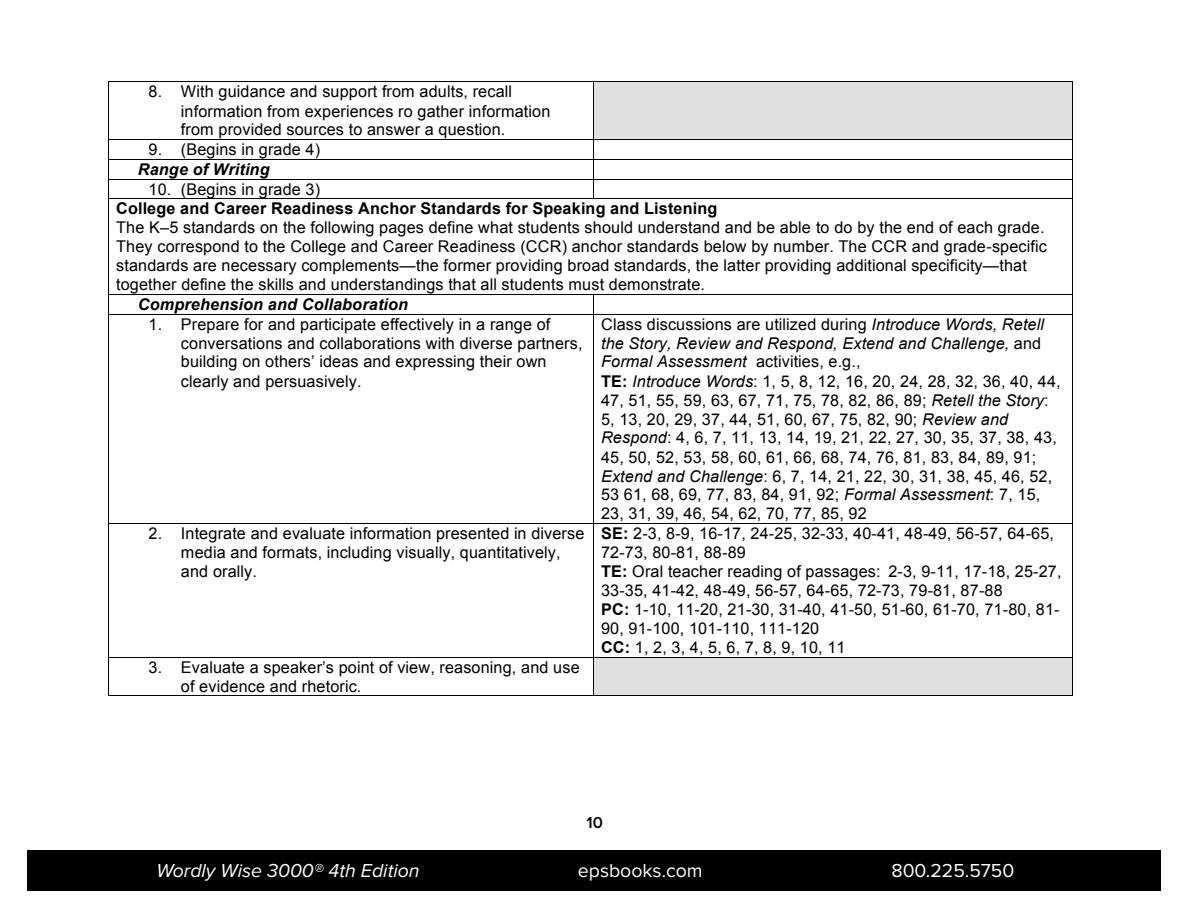
<style>
.page{position:relative;width:1188px;height:918px;background:#fff}
.page>*{position:absolute;margin:0;border:0;box-sizing:border-box;transform-origin:0 0}
.t1{font:italic 19.5px "Proxima Nova";color:#fff}
.t2{font:19.5px "Proxima Nova";color:#fff}
.t3{font:600 16.5px "Proxima Nova";color:#000}
.t4{font:16.2px/18.9px "Arial";letter-spacing:.01em;color:#000}
.t5{font:700 16.2px "Arial";letter-spacing:.01em;color:#000}
.t6{font:italic 700 16.2px "Arial";letter-spacing:.01em;color:#000}
.s1{font-style:italic}
.s2{font-weight:700}
</style>
<div class="page">
<div style="left:27px;top:851px;width:1134px;height:40px;background:#000"></div>
<div style="left:594px;top:82px;width:478px;height:57px;background:#e0e0e0"></div>
<hr style="left:109px;top:82px;width:484px;height:1px;background:#000">
<hr style="left:594px;top:82px;width:478px;height:1px;background:#000">
<hr style="left:108px;top:82px;width:1px;height:57px;background:#000">
<hr style="left:593px;top:82px;width:1px;height:57px;background:#000">
<hr style="left:1072px;top:82px;width:1px;height:57px;background:#000">
<hr style="left:109px;top:139px;width:484px;height:1px;background:#000">
<hr style="left:594px;top:139px;width:478px;height:1px;background:#000">
<hr style="left:109px;top:159px;width:484px;height:1px;background:#000">
<hr style="left:594px;top:159px;width:478px;height:1px;background:#000">
<hr style="left:109px;top:179px;width:484px;height:1px;background:#000">
<hr style="left:594px;top:179px;width:478px;height:1px;background:#000">
<svg style="left:108px;top:139px;width:1px;height:60px"></svg>
<hr style="left:109px;top:199px;width:484px;height:1px;background:#000">
<svg style="left:593px;top:139px;width:1px;height:60px"></svg>
<hr style="left:594px;top:199px;width:478px;height:1px;background:#000">
<svg style="left:1072px;top:139px;width:1px;height:60px"></svg>
<hr style="left:108px;top:199px;width:1px;height:95px;background:#000">
<hr style="left:1072px;top:199px;width:1px;height:95px;background:#000">
<hr style="left:109px;top:294px;width:484px;height:1px;background:#000">
<hr style="left:594px;top:294px;width:478px;height:1px;background:#000">
<svg style="left:108px;top:294px;width:1px;height:21px"></svg>
<hr style="left:109px;top:314px;width:484px;height:1px;background:#000">
<svg style="left:593px;top:294px;width:1px;height:21px"></svg>
<hr style="left:594px;top:314px;width:478px;height:1px;background:#000">
<svg style="left:1072px;top:294px;width:1px;height:21px"></svg>
<hr style="left:108px;top:315px;width:1px;height:208px;background:#000">
<hr style="left:593px;top:315px;width:1px;height:208px;background:#000">
<hr style="left:1072px;top:315px;width:1px;height:208px;background:#000">
<hr style="left:109px;top:523px;width:484px;height:1px;background:#000">
<hr style="left:594px;top:523px;width:478px;height:1px;background:#000">
<hr style="left:108px;top:524px;width:1px;height:133px;background:#000">
<hr style="left:593px;top:524px;width:1px;height:133px;background:#000">
<hr style="left:1072px;top:524px;width:1px;height:133px;background:#000">
<div style="left:594px;top:658px;width:478px;height:37px;background:#e0e0e0"></div>
<hr style="left:109px;top:657px;width:484px;height:1px;background:#000">
<hr style="left:594px;top:657px;width:478px;height:1px;background:#000">
<hr style="left:108px;top:658px;width:1px;height:37px;background:#000">
<hr style="left:109px;top:695px;width:484px;height:1px;background:#000">
<hr style="left:593px;top:658px;width:1px;height:37px;background:#000">
<hr style="left:594px;top:695px;width:478px;height:1px;background:#000">
<hr style="left:1072px;top:658px;width:1px;height:37px;background:#000">
<p class="t4" style="left:181px;top:82px;width:371px;text-indent:-32px">8. With guidance and support from adults, recall information from experiences ro gather information from provided sources to answer a question.</p>
<p class="t4" style="left:149px;top:140px;width:173px">9. (Begins in grade 4)</p>
<p class="t6" style="left:138px;top:158px;width:133px">Range of Writing</p>
<p class="t4" style="left:149px;top:180px;width:173px">10. (Begins in grade 3)</p>
<p class="t5" style="left:116px;top:198px;width:603px">College and Career Readiness Anchor Standards for Speaking and Listening</p>
<p class="t4" style="left:116px;top:218px;width:932px">The K–5 standards on the following pages define what students should understand and be able to do by the end of each grade.<br>They correspond to the College and Career Readiness (CCR) anchor standards below by number. The CCR and grade-specific standards are necessary complements—the former providing broad standards, the latter providing additional specificity—that together define the skills and understandings that all students must demonstrate.</p>
<p class="t6" style="left:138px;top:293px;width:272px">Comprehension and Collaboration</p>
<p class="t4" style="left:181px;top:315px;width:403px;text-indent:-32px">1. Prepare for and participate effectively in a range of conversations and collaborations with diverse partners, building on others’ ideas and expressing their own clearly and persuasively.</p>
<p class="t4" style="left:601px;top:315px;width:461px">Class discussions are utilized during <span class="s1">Introduce Words, Retell the Story, Review and Respond, Extend and Challenge,</span> and <span class="s1">Formal Assessment</span> activities, e.g.,<br><span class="s2">TE:</span> <span class="s1">Introduce Words</span>: 1, 5, 8, 12, 16, 20, 24, 28, 32, 36, 40, 44, 47, 51, 55, 59, 63, 67, 71, 75, 78, 82, 86, 89; <span class="s1">Retell the Story</span>:<br>5, 13, 20, 29, 37, 44, 51, 60, 67, 75, 82, 90; <span class="s1">Review and Respond</span>: 4, 6, 7, 11, 13, 14, 19, 21, 22, 27, 30, 35, 37, 38, 43, 45, 50, 52, 53, 58, 60, 61, 66, 68, 74, 76, 81, 83, 84, 89, 91; <span class="s1">Extend and Challenge</span>: 6, 7, 14, 21, 22, 30, 31, 38, 45, 46, 52, 53 61, 68, 69, 77, 83, 84, 91, 92; <span class="s1">Formal Assessment</span>: 7, 15, 23, 31, 39, 46, 54, 62, 70, 77, 85, 92</p>
<p class="t4" style="left:181px;top:524px;width:405px;text-indent:-32px">2. Integrate and evaluate information presented in diverse media and formats, including visually, quantitatively, and orally.</p>
<p class="t4" style="left:601px;top:524px;width:462px"><span class="s2">SE:</span> 2-3, 8-9, 16-17, 24-25, 32-33, 40-41, 48-49, 56-57, 64-65, 72-73, 80-81, 88-89<br><span class="s2">TE:</span> Oral teacher reading of passages: 2-3, 9-11, 17-18, 25-27, 33-35, 41-42, 48-49, 56-57, 64-65, 72-73, 79-81, 87-88<br><span class="s2">PC:</span> 1-10, 11-20, 21-30, 31-40, 41-50, 51-60, 61-70, 71-80, 81- 90, 91-100, 101-110, 111-120<br><span class="s2">CC:</span> 1, 2, 3, 4, 5, 6, 7, 8, 9, 10, 11</p>
<p class="t4" style="left:181px;top:658px;width:400px;text-indent:-32px">3. Evaluate a speaker’s point of view, reasoning, and use of evidence and rhetoric.</p>
<p class="t3" style="left:586px;top:813px;width:18px">10</p>
<p class="t1" style="left:156px;top:860px;width:265px">Wordly Wise 3000® 4th Edition</p>
<p class="t2" style="left:578px;top:860px;width:126px">epsbooks.com</p>
<p class="t2" style="left:891px;top:860px;width:124px">800.225.5750</p>
</div>
